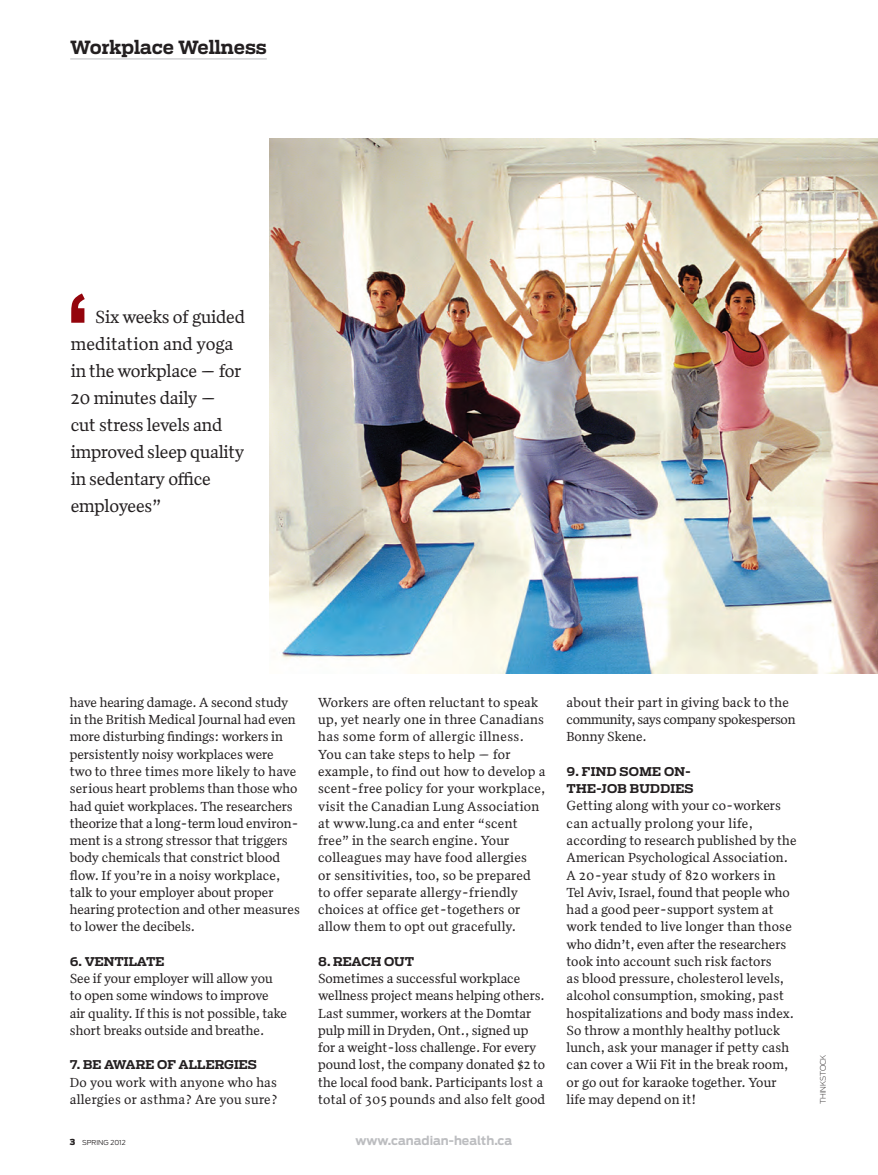
<style>
.page{position:relative;width:878px;height:1175px;background:#fff}
.page>*{position:absolute;margin:0;border:0;box-sizing:border-box;transform-origin:0 0}
.Pull_Quote{font:108px "Antenna";color:#94040c}
.Pull_Quote-2{font:18px/27px "Quiosco Two";letter-spacing:-.01em;color:#231f20}
.Folio_L{font:700 18px "Receiver Beta";color:#231f20}
.Body_1st_line{font:13.5px/17.2px "Quiosco Two";color:#231f20}
.Body_1st_line-2{font:13.5px/17.2px "Quiosco Two";letter-spacing:.02em;color:#231f20}
.Subhead01{font:700 12px "Receiver Beta";color:#231f20}
.Subhead01-2{font:700 12px/17.2px "Receiver Beta";letter-spacing:.02em;color:#231f20}
.t1{font:700 12px "Antenna";color:#bcbdc0}
.Credit{font:200 7.5px "Antenna";color:#231f20}
.t2{font:300 6.75px "Antenna";color:#231f20}
.s1{font-weight:900;font-size:8.25px}
</style>
<div class="page">
<hr style="left:70px;top:58px;width:197px;height:2px;background:#d1d2d4">
<img style="left:269px;top:138px;width:609px;height:535px">
<p class="Folio_L" style="left:70px;top:37px;width:198px">Workplace Wellness</p>
<p class="Pull_Quote" style="left:64px;top:262px;width:29px">‘</p>
<p class="Pull_Quote-2" style="left:71px;top:303px;width:176px;text-indent:24px">Six weeks of guided meditation and yoga in the workplace — for<br>20 minutes daily — cut stress levels and improved sleep quality in sedentary office employees”</p>
<p class="Body_1st_line" style="left:70px;top:693px;width:232px">have hearing damage. A second study in the British Medical Journal had even more disturbing findings: workers in persistently noisy workplaces were<br>two to three times more likely to have serious heart problems than those who had quiet workplaces. The researchers theorize that a long-term loud environ&shy;ment is a strong stressor that triggers body chemicals that constrict blood flow. If you’re in a noisy workplace, talk to your employer about proper hearing protection and other measures to lower the decibels.</p>
<p class="Subhead01" style="left:70px;top:954px;width:96px">6. VENTILATE</p>
<p class="Body_1st_line" style="left:70px;top:969px;width:219px">See if your employer will allow you to open some windows to improve air quality. If this is not possible, take short breaks outside and breathe.</p>
<p class="Subhead01" style="left:70px;top:1057px;width:188px">7. BE AWARE OF ALLERGIES</p>
<p class="Body_1st_line-2" style="left:70px;top:1073px;width:209px">Do you work with anyone who has allergies or asthma? Are you sure?</p>
<p class="Body_1st_line-2" style="left:318px;top:693px;width:229px">Workers are often reluctant to speak up, yet nearly one in three Canadians has some form of allergic illness.<br>You can take steps to help — for example, to find out how to develop a scent-free policy for your workplace, visit the Canadian Lung Association at www.lung.ca and enter “scent free” in the search engine. Your colleagues may have food allergies<br>or sensitivities, too, so be prepared to offer separate allergy-friendly choices at office get-togethers or allow them to opt out gracefully.</p>
<p class="Subhead01" style="left:318px;top:954px;width:97px">8. REACH OUT</p>
<p class="Body_1st_line" style="left:318px;top:969px;width:228px">Sometimes a successful workplace wellness project means helping others.<br>Last summer, workers at the Domtar pulp mill in Dryden, Ont., signed up for a weight-loss challenge. For every pound lost, the company donated $2 to the local food bank. Participants lost a total of 305 pounds and also felt good</p>
<p class="t2" style="left:70px;top:1138px;width:57px"><span class="s1">3</span> SPRING 2012</p>
<p class="t1" style="left:355px;top:1132px;width:158px">www.canadian-health.ca</p>
<p class="Body_1st_line" style="left:566px;top:693px;width:230px">about their part in giving back to the community, says company spokesperson<br>Bonny Skene.</p>
<p class="Subhead01-2" style="left:566px;top:763px;width:129px">9. FIND SOME ON-<br>THE-JOB BUDDIES</p>
<p class="Body_1st_line" style="left:566px;top:797px;width:231px">Getting along with your co-workers can actually prolong your life, according to research published by the American Psychological Association.<br>A 20-year study of 820 workers in Tel Aviv, Israel, found that people who had a good peer-support system at work tended to live longer than those who didn’t, even after the researchers took into account such risk factors<br>as blood pressure, cholesterol levels, alcohol consumption, smoking, past hospitalizations and body mass index.<br>So throw a monthly healthy potluck lunch, ask your manager if petty cash can cover a Wii Fit in the break room, or go out for karaoke together. Your life may depend on it!</p>
<p class="Credit" style="left:818px;top:1104px;width:51px;rotate:-90deg">THINKSTOCK</p>
</div>
